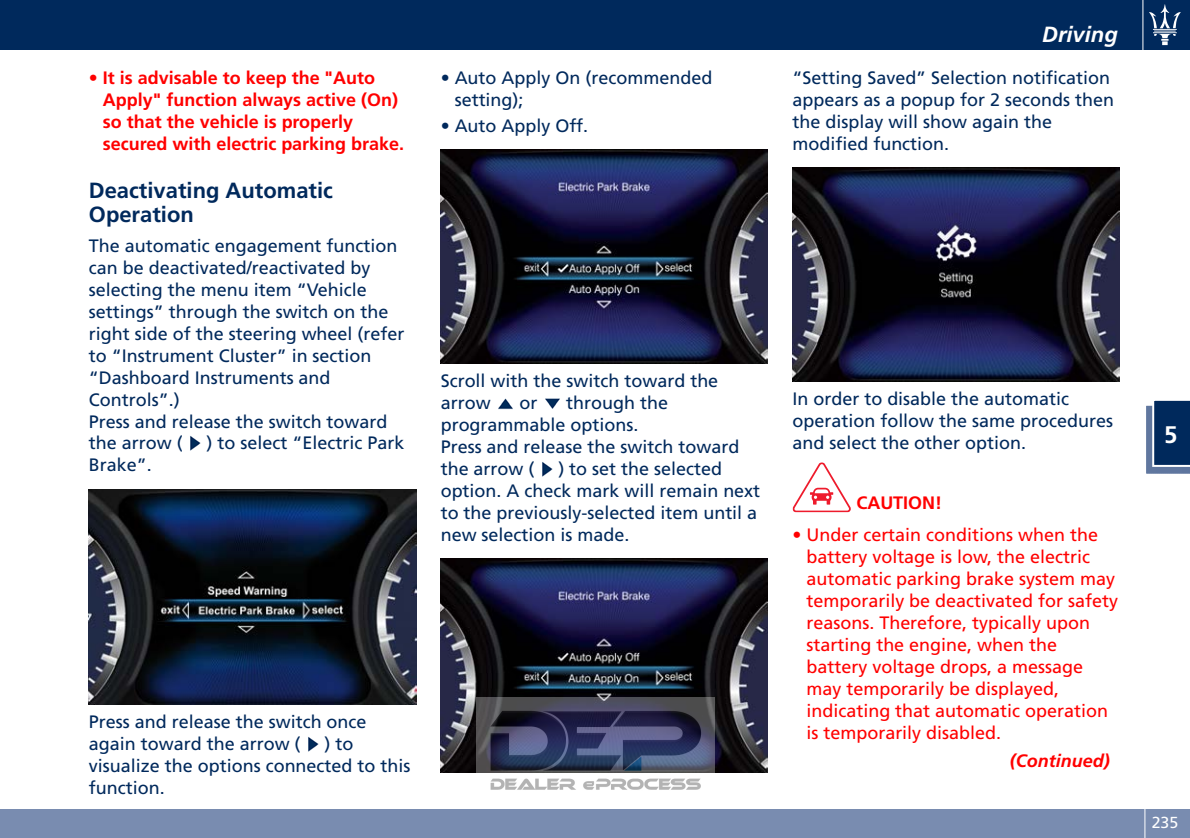
<style>
.page{position:relative;width:1190px;height:838px;background:#fff}
.page>*{position:absolute;margin:0;border:0;box-sizing:border-box;transform-origin:0 0}
.t1{font:700 24px "Frutiger LT Std";color:#fff}
.t2{font:700 22px/24px "Frutiger LT Std";color:#00295c}
.t3{font:italic 700 22px "Frutiger LT Std";color:#fff}
.t4{font:18px/22px "Frutiger LT Std";color:#00295c}
.t5{font:18px/22px "Frutiger LT Std";color:#f00}
.t6{font:700 18px/22px "Frutiger LT Std";color:#f00}
.t7{font:italic 700 18px "Frutiger LT Std";color:#f00}
.t8{font:16px "Frutiger LT Std";color:#fff}
.s1{font-weight:400}
</style>
<div class="page">
<div style="left:0;top:0;width:1189px;height:50px;background:#00295c"></div>
<div style="left:0;top:809px;width:1189px;height:29px;background:#798cb0"></div>
<svg style="left:1146px;top:406px;width:1px;height:68px"></svg>
<hr style="left:1147px;top:406px;width:4px;height:68px;background:#60779f">
<svg style="left:1151px;top:468px;width:2px;height:6px"></svg>
<svg style="left:1153px;top:468px;width:2px;height:6px"></svg>
<svg style="left:1155px;top:468px;width:2px;height:6px"></svg>
<svg style="left:1157px;top:468px;width:2px;height:6px"></svg>
<svg style="left:1159px;top:468px;width:2px;height:6px"></svg>
<svg style="left:1161px;top:468px;width:2px;height:6px"></svg>
<svg style="left:1163px;top:468px;width:2px;height:6px"></svg>
<svg style="left:1165px;top:468px;width:2px;height:6px"></svg>
<svg style="left:1167px;top:468px;width:2px;height:6px"></svg>
<svg style="left:1169px;top:468px;width:2px;height:6px"></svg>
<svg style="left:1171px;top:468px;width:2px;height:6px"></svg>
<svg style="left:1173px;top:468px;width:2px;height:6px"></svg>
<svg style="left:1175px;top:468px;width:2px;height:6px"></svg>
<svg style="left:1177px;top:468px;width:2px;height:6px"></svg>
<svg style="left:1179px;top:468px;width:2px;height:6px"></svg>
<svg style="left:1181px;top:468px;width:2px;height:6px"></svg>
<svg style="left:1183px;top:468px;width:2px;height:6px"></svg>
<svg style="left:1185px;top:468px;width:2px;height:6px"></svg>
<hr style="left:1187px;top:406px;width:2px;height:68px;background:#5e759e">
<hr style="left:1189px;top:406px;width:1px;height:68px;background:#5e759e">
<hr style="left:1189px;top:400px;width:1px;height:66px;background:#00295c">
<svg style="left:1150px;top:400px;width:39px;height:68px"></svg>
<img style="left:190px;top:436px;width:11px;height:15px">
<img style="left:308px;top:737px;width:11px;height:15px">
<img style="left:498px;top:398px;width:15px;height:12px">
<img style="left:545px;top:398px;width:15px;height:11px">
<img style="left:542px;top:462px;width:11px;height:15px">
<svg style="left:792px;top:462px;width:58px;height:50px"></svg>
<img style="left:89px;top:489px;width:327px;height:215px">
<img style="left:440px;top:150px;width:327px;height:213px">
<img style="left:440px;top:559px;width:327px;height:213px">
<img style="left:792px;top:168px;width:327px;height:213px">
<hr style="left:1142px;top:0;width:1px;height:54px;background:#fff">
<hr style="left:1144px;top:800px;width:1px;height:38px;background:#fff">
<svg style="left:1149px;top:4px;width:31px;height:41px"></svg>
<img style="left:476px;top:698px;width:237px;height:92px">
<p class="t6" style="left:103px;top:69px;width:303px;text-indent:-14px"><span class="s1">•</span> It is advisable to keep the "Auto Apply" function always active (On) so that the vehicle is properly secured with electric parking brake.</p>
<p class="t2" style="left:89px;top:181px;width:245px">Deactivating Automatic<br>Operation</p>
<p class="t4" style="left:89px;top:236px;width:317px">The automatic engagement function can be deactivated/reactivated by selecting the menu item “Vehicle settings” through the switch on the right side of the steering wheel (refer to “Instrument Cluster” in section “Dashboard Instruments and<br>Controls”.)<br>Press and release the switch toward the arrow (</p>
<p class="t4" style="left:206px;top:434px;width:199px">) to select “Electric Park</p>
<p class="t4" style="left:89px;top:456px;width:64px">Brake”.</p>
<p class="t4" style="left:454px;top:69px;width:259px;text-indent:-14px">• Auto Apply On (recommended setting);</p>
<p class="t4" style="left:440px;top:116px;width:149px">• Auto Apply Off.</p>
<p class="t4" style="left:440px;top:372px;width:279px">Scroll with the switch toward the arrow</p>
<p class="t4" style="left:440px;top:394px;width:300px;text-indent:125px">through the programmable options.<br>Press and release the switch toward the arrow (</p>
<p class="t4" style="left:519px;top:394px;width:19px">or</p>
<p class="t4" style="left:440px;top:460px;width:321px;text-indent:118px">) to set the selected option. A check mark will remain next to the previously-selected item until a new selection is made.</p>
<p class="t4" style="left:89px;top:712px;width:279px">Press and release the switch once again toward the arrow (</p>
<p class="t4" style="left:89px;top:734px;width:323px;text-indent:235px">) to visualize the options connected to this function.</p>
<p class="t3" style="left:1041px;top:26px;width:77px">Driving</p>
<p class="t4" style="left:792px;top:69px;width:323px">“Setting Saved” Selection notification appears as a popup for 2 seconds then the display will show again the modified function.</p>
<p class="t4" style="left:792px;top:390px;width:322px">In order to disable the automatic operation follow the same procedures and select the other option.</p>
<p class="t6" style="left:856px;top:493px;width:87px">CAUTION!</p>
<p class="t5" style="left:806px;top:525px;width:313px;text-indent:-14px">• Under certain conditions when the battery voltage is low, the electric automatic parking brake system may temporarily be deactivated for safety reasons. Therefore, typically upon starting the engine, when the battery voltage drops, a message may temporarily be displayed, indicating that automatic operation is temporarily disabled.</p>
<p class="t7" style="left:1009px;top:753px;width:101px">(Continued)</p>
<h1 class="t1" style="left:1163px;top:426px;width:15px">5</h1>
<p class="t8" style="left:1151px;top:816px;width:28px">235</p>
</div>
